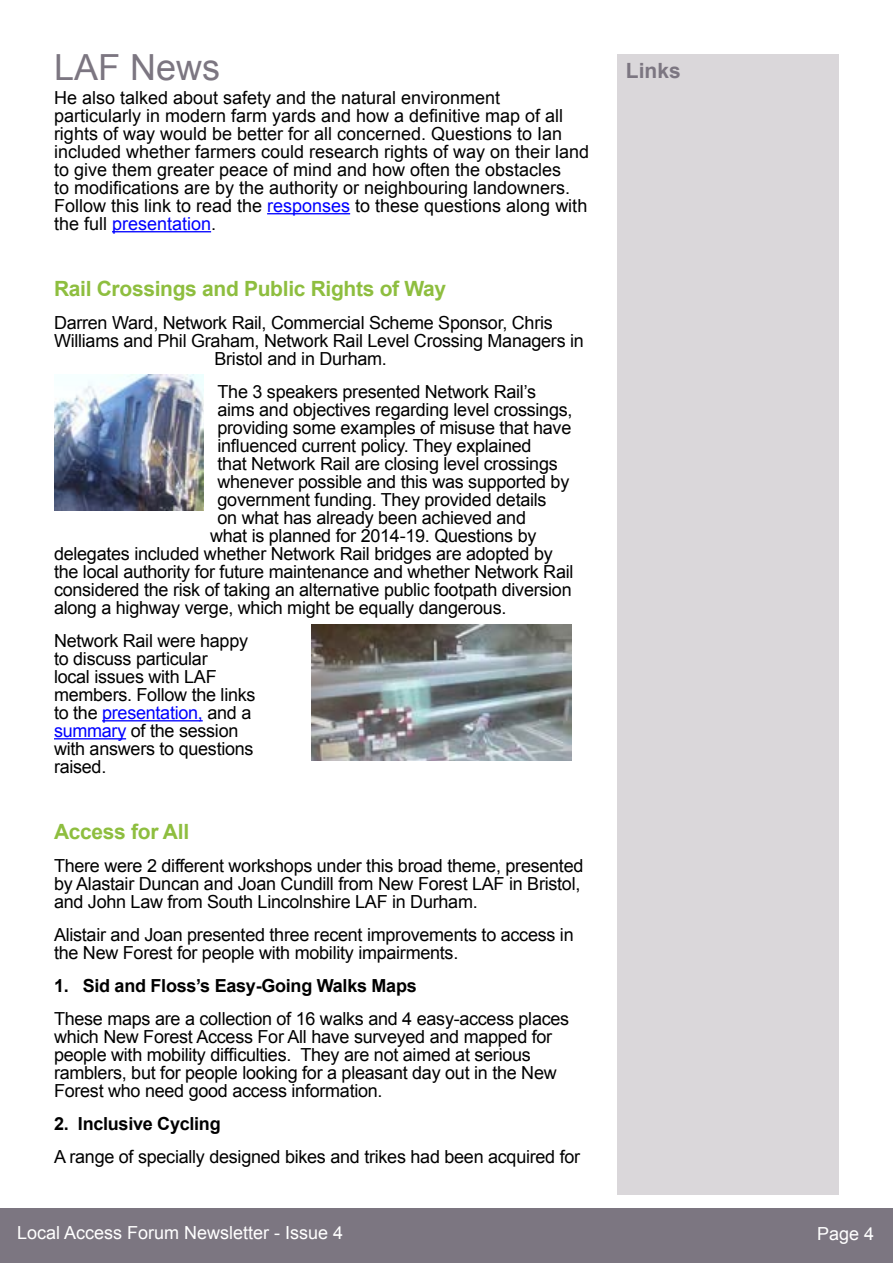
<style>
.page{position:relative;width:893px;height:1263px;background:#fff}
.page>*{position:absolute;margin:0;border:0;box-sizing:border-box;transform-origin:0 0}
.t1{font:36px "Arial";color:#7c7681}
.t2{font:700 21px "Arial";letter-spacing:-.015em;color:#8ebe3f}
.t3{font:700 21px "Arial";color:#7c7681}
.t4{font:18px/18px "Arial";letter-spacing:-.015em;color:#000}
.t5{font:700 18px "Arial";letter-spacing:-.015em;color:#000}
.t6{font:18px "Arial";color:#fff}
.s1{color:#00f}
</style>
<div class="page">
<div style="left:0;top:1209px;width:893px;height:54px;background:#7c7681"></div>
<div style="left:617px;top:54px;width:222px;height:1141px;background:#dad7da"></div>
<hr style="left:267px;top:213px;width:83px;height:1px;background:#00f">
<hr style="left:112px;top:231px;width:99px;height:1px;background:#00f">
<hr style="left:102px;top:720px;width:101px;height:1px;background:#00f">
<hr style="left:54px;top:738px;width:72px;height:1px;background:#00f">
<img style="left:54px;top:375px;width:150px;height:135px">
<img style="left:312px;top:624px;width:260px;height:136px">
<h1 class="t1" style="left:54px;top:44px;width:168px">LAF News</h1>
<p class="t3" style="left:626px;top:56px;width:56px">Links</p>
<p class="t4" style="left:54px;top:89px;width:537px">He also talked about safety and the natural environment particularly in modern farm yards and how a definitive map of all rights of way would be better for all concerned. Questions to Ian included whether farmers could research rights of way on their land to give them greater peace of mind and how often the obstacles<br>to modifications are by the authority or neighbouring landowners.<br>Follow this link to read the <span class="s1">responses</span> to these questions along with the full <span class="s1">presentation</span>.</p>
<p class="t2" style="left:54px;top:274px;width:394px">Rail Crossings and Public Rights of Way</p>
<p class="t4" style="left:54px;top:314px;width:500px">Darren Ward, Network Rail, Commercial Scheme Sponsor, Chris</p>
<p class="t4" style="left:54px;top:332px;width:531px">Williams and Phil Graham, Network Rail Level Crossing Managers in</p>
<p class="t4" style="left:215px;top:350px;width:174px">Bristol and in Durham.</p>
<p class="t4" style="left:218px;top:383px;width:320px">The 3 speakers presented Network Rail’s</p>
<p class="t4" style="left:218px;top:401px;width:356px">aims and objectives regarding level crossings,</p>
<p class="t4" style="left:218px;top:419px;width:355px">providing some examples of misuse that have</p>
<p class="t4" style="left:218px;top:437px;width:315px">influenced current policy. They explained</p>
<p class="t4" style="left:218px;top:455px;width:342px">that Network Rail are closing level crossings</p>
<p class="t4" style="left:218px;top:473px;width:353px">whenever possible and this was supported by</p>
<p class="t4" style="left:218px;top:491px;width:331px">government funding. They provided details</p>
<p class="t4" style="left:218px;top:509px;width:310px">on what has already been achieved and</p>
<p class="t4" style="left:210px;top:527px;width:328px">what is planned for 2014-19. Questions by</p>
<p class="t4" style="left:54px;top:545px;width:500px">delegates included whether Network Rail bridges are adopted by</p>
<p class="t4" style="left:54px;top:563px;width:521px">the local authority for future maintenance and whether Network Rail</p>
<p class="t4" style="left:54px;top:581px;width:519px">considered the risk of taking an alternative public footpath diversion</p>
<p class="t4" style="left:54px;top:599px;width:454px">along a highway verge, which might be equally dangerous.</p>
<p class="t4" style="left:54px;top:632px;width:203px">Network Rail were happy to discuss particular<br>local issues with LAF members. Follow the links to the <span class="s1">presentation,</span> and a <span class="s1">summary</span> of the session with answers to questions raised.</p>
<p class="t2" style="left:54px;top:817px;width:137px">Access for All</p>
<p class="t4" style="left:54px;top:857px;width:531px">There were 2 different workshops under this broad theme, presented by Alastair Duncan and Joan Cundill from New Forest LAF in Bristol, and John Law from South Lincolnshire LAF in Durham.</p>
<p class="t4" style="left:54px;top:926px;width:521px">Alistair and Joan presented three recent improvements to access in the New Forest for people with mobility impairments.</p>
<p class="t5" style="left:54px;top:973px;width:364px">1. Sid and Floss’s Easy-Going Walks Maps</p>
<p class="t4" style="left:54px;top:1010px;width:517px">These maps are a collection of 16 walks and 4 easy-access places which New Forest Access For All have surveyed and mapped for people with mobility difficulties. They are not aimed at serious ramblers, but for people looking for a pleasant day out in the New Forest who need good access information.</p>
<p class="t5" style="left:54px;top:1111px;width:168px">2. Inclusive Cycling</p>
<p class="t4" style="left:54px;top:1148px;width:528px">A range of specially designed bikes and trikes had been acquired for</p>
<p class="t6" style="left:17px;top:1221px;width:328px">Local Access Forum Newsletter - Issue 4</p>
<p class="t6" style="left:817px;top:1221px;width:59px">Page 4</p>
</div>
